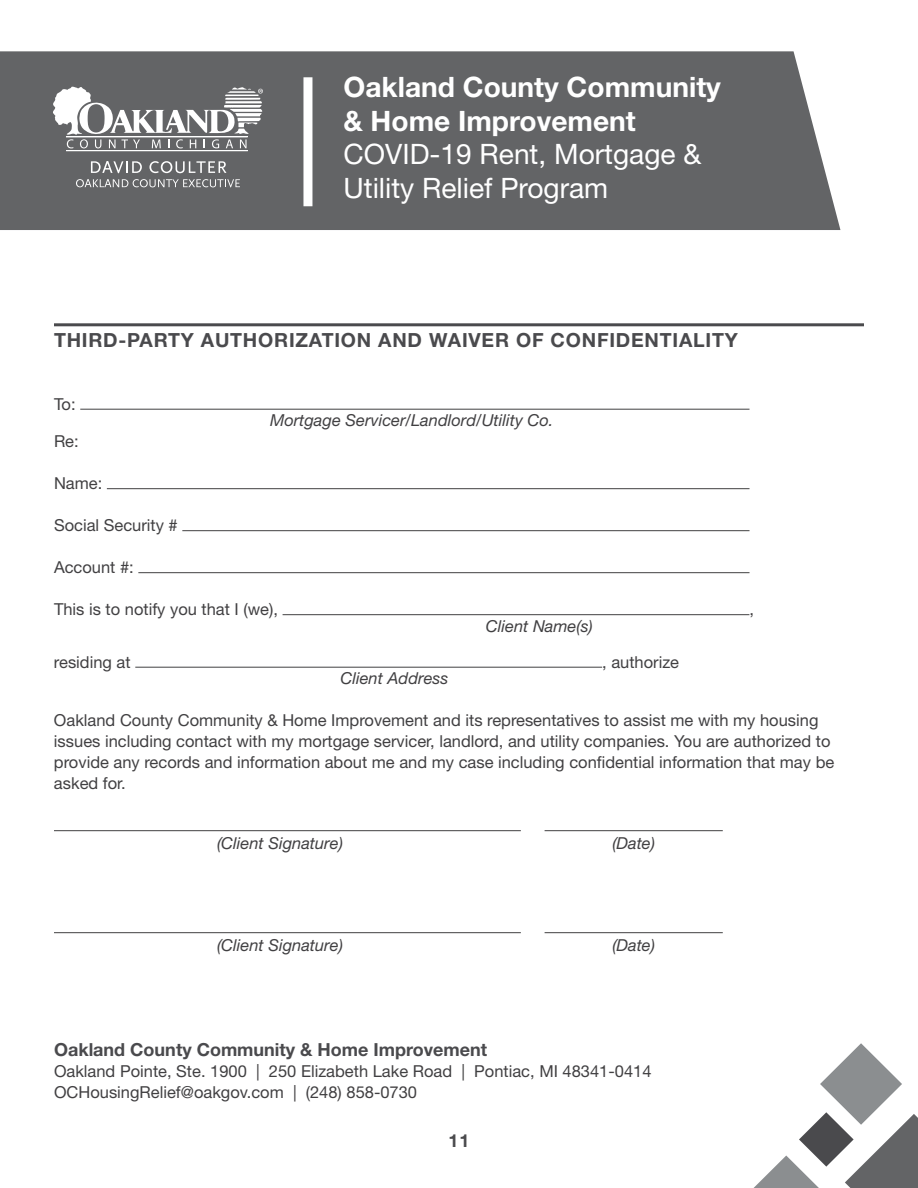
<style>
.page{position:relative;width:918px;height:1188px;background:#fff}
.page>*{position:absolute;margin:0;border:0;box-sizing:border-box;transform-origin:0 0}
.t1{font:28.2px/33.5px "Helvetica Neue LT Std";color:#fff}
.t2{font:700 28.2px/33.5px "Helvetica Neue LT Std";color:#fff}
.t3{font:700 19.5px "Helvetica Neue LT Std";letter-spacing:.04em;color:#4a4a4d}
.t4{font:700 18px "Helvetica Neue LT Std";color:#4a4a4d}
.t5{font:16.5px/21px "Helvetica Neue LT Std";color:#414042}
.t6{font:italic 16.5px "Helvetica Neue LT Std";color:#414042}
</style>
<div class="page">
<hr style="left:54px;top:323px;width:810px;height:3px;background:#4a4a4d">
<hr style="left:80px;top:409px;width:670px;height:1px;background:#414042">
<hr style="left:107px;top:488px;width:643px;height:1px;background:#414042">
<hr style="left:182px;top:530px;width:568px;height:1px;background:#414042">
<hr style="left:138px;top:572px;width:612px;height:1px;background:#414042">
<hr style="left:283px;top:614px;width:466px;height:1px;background:#414042">
<hr style="left:135px;top:667px;width:467px;height:1px;background:#414042">
<hr style="left:54px;top:830px;width:467px;height:1px;background:#414042">
<hr style="left:545px;top:830px;width:178px;height:1px;background:#414042">
<hr style="left:54px;top:932px;width:467px;height:1px;background:#414042">
<hr style="left:545px;top:932px;width:178px;height:1px;background:#414042">
<svg style="left:754px;top:1043px;width:164px;height:145px"></svg>
<div style="left:0;top:51px;width:840px;height:179px;background:#636466"></div>
<hr style="left:66px;top:150px;width:182px;height:1px;background:#fff">
<svg style="left:53px;top:87px;width:210px;height:61px"></svg>
<svg style="left:91px;top:161px;width:51px;height:12px"></svg>
<svg style="left:149px;top:161px;width:77px;height:12px"></svg>
<svg style="left:76px;top:179px;width:164px;height:8px"></svg>
<div style="left:303px;top:77px;width:9px;height:129px;background:#fff"></div>
<h1 class="t2" style="left:344px;top:70px;width:379px">Oakland County Community &amp; Home Improvement</h1>
<h1 class="t1" style="left:344px;top:137px;width:359px">COVID-19 Rent, Mortgage &amp;<br>Utility Relief Program</h1>
<p class="t3" style="left:54px;top:328px;width:685px">THIRD-PARTY AUTHORIZATION AND WAIVER OF CONFIDENTIALITY</p>
<p class="t5" style="left:54px;top:393px;width:23px">To:</p>
<p class="t6" style="left:270px;top:410px;width:285px">Mortgage Servicer/Landlord/Utility Co.</p>
<p class="t5" style="left:54px;top:430px;width:26px">Re:</p>
<p class="t5" style="left:54px;top:472px;width:50px">Name:</p>
<p class="t5" style="left:54px;top:514px;width:125px">Social Security #</p>
<p class="t5" style="left:54px;top:556px;width:81px">Account #:</p>
<p class="t5" style="left:54px;top:598px;width:225px">This is to notify you that I (we),</p>
<p class="t5" style="left:749px;top:598px;width:6px">,</p>
<p class="t6" style="left:486px;top:616px;width:108px">Client Name(s)</p>
<p class="t5" style="left:54px;top:651px;width:78px">residing at</p>
<p class="t5" style="left:602px;top:651px;width:78px">, authorize</p>
<p class="t6" style="left:341px;top:668px;width:109px">Client Address</p>
<p class="t5" style="left:54px;top:709px;width:782px">Oakland County Community &amp; Home Improvement and its representatives to assist me with my housing issues including contact with my mortgage servicer, landlord, and utility companies. You are authorized to provide any records and information about me and my case including confidential information that may be asked for.</p>
<p class="t6" style="left:217px;top:833px;width:127px">(Client Signature)</p>
<p class="t6" style="left:612px;top:833px;width:44px">(Date)</p>
<p class="t6" style="left:217px;top:935px;width:127px">(Client Signature)</p>
<p class="t6" style="left:612px;top:935px;width:44px">(Date)</p>
<p class="t4" style="left:54px;top:1039px;width:435px">Oakland County Community &amp; Home Improvement</p>
<p class="t5" style="left:54px;top:1061px;width:599px">Oakland Pointe, Ste. 1900 | 250 Elizabeth Lake Road | Pontiac, MI 48341-0414<br>OCHousingRelief@oakgov.com | (248) 858-0730</p>
<p class="t4" style="left:449px;top:1129px;width:22px">11</p>
</div>
